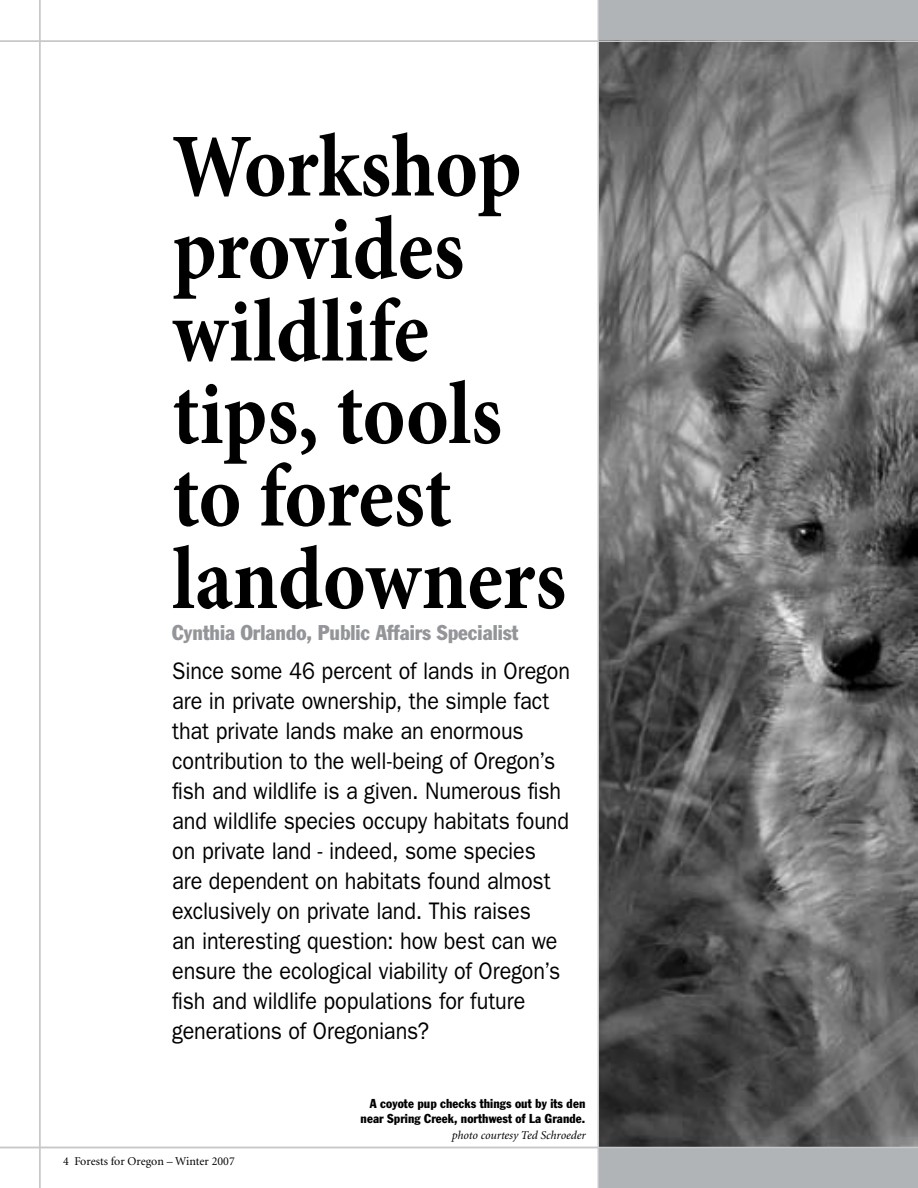
<style>
.page{position:relative;width:918px;height:1188px;background:#fff}
.page>*{position:absolute;margin:0;border:0;box-sizing:border-box;transform-origin:0 0}
.t1{font:700 90px/82.5px "Minion Pro";color:#000;scale:.9 1}
.t2{font:24px/30px "Franklin Gothic";letter-spacing:-.005em;color:#000;scale:.9 1}
.t3{font:condensed 21px "Franklin Gothic";color:#939598}
.t4{font:condensed 12.75px/14.2px "Franklin Gothic";letter-spacing:.005em;color:#000;text-align:right}
.t5{font:12px "Minion";letter-spacing:-.005em;color:#000}
.t6{font:italic 12px "Minion";color:#000}
</style>
<div class="page">
<img style="left:599px;top:42px;width:319px;height:1105px">
<div style="left:598px;top:0;width:320px;height:40px;background:#b1b4b6"></div>
<div style="left:598px;top:1148px;width:320px;height:40px;background:#b1b4b6"></div>
<hr style="left:0;top:40px;width:918px;height:2px;background:#c6c8ca">
<hr style="left:0;top:1147px;width:918px;height:1px;background:#c6c8ca">
<hr style="left:39px;top:0;width:1px;height:1188px;background:#c6c8ca">
<hr style="left:598px;top:0;width:1px;height:1188px;background:#c6c8ca">
<h1 class="t1" style="left:172px;top:124px;width:439px">Workshop provides wildlife tips, tools to forest landowners</h1>
<p class="t3" style="left:172px;top:619px;width:348px">Cynthia Orlando, Public Affairs Specialist</p>
<p class="t2" style="left:172px;top:656px;width:443px">Since some 46 percent of lands in Oregon are in private ownership, the simple fact that private lands make an enormous contribution to the well-being of Oregon’s fish and wildlife is a given. Numerous fish and wildlife species occupy habitats found on private land - indeed, some species are dependent on habitats found almost exclusively on private land. This raises<br>an interesting question: how best can we ensure the ecological viability of Oregon’s fish and wildlife populations for future generations of Oregonians?</p>
<p class="t5" style="left:74px;top:1155px;width:162px">Forests for Oregon – Winter 2007</p>
<p class="t4" style="left:361px;top:1097px;width:226px">A coyote pup checks things out by its den near Spring Creek, northwest of La Grande.</p>
<p class="t6" style="left:451px;top:1129px;width:135px">photo courtesy Ted Schroeder</p>
</div>
